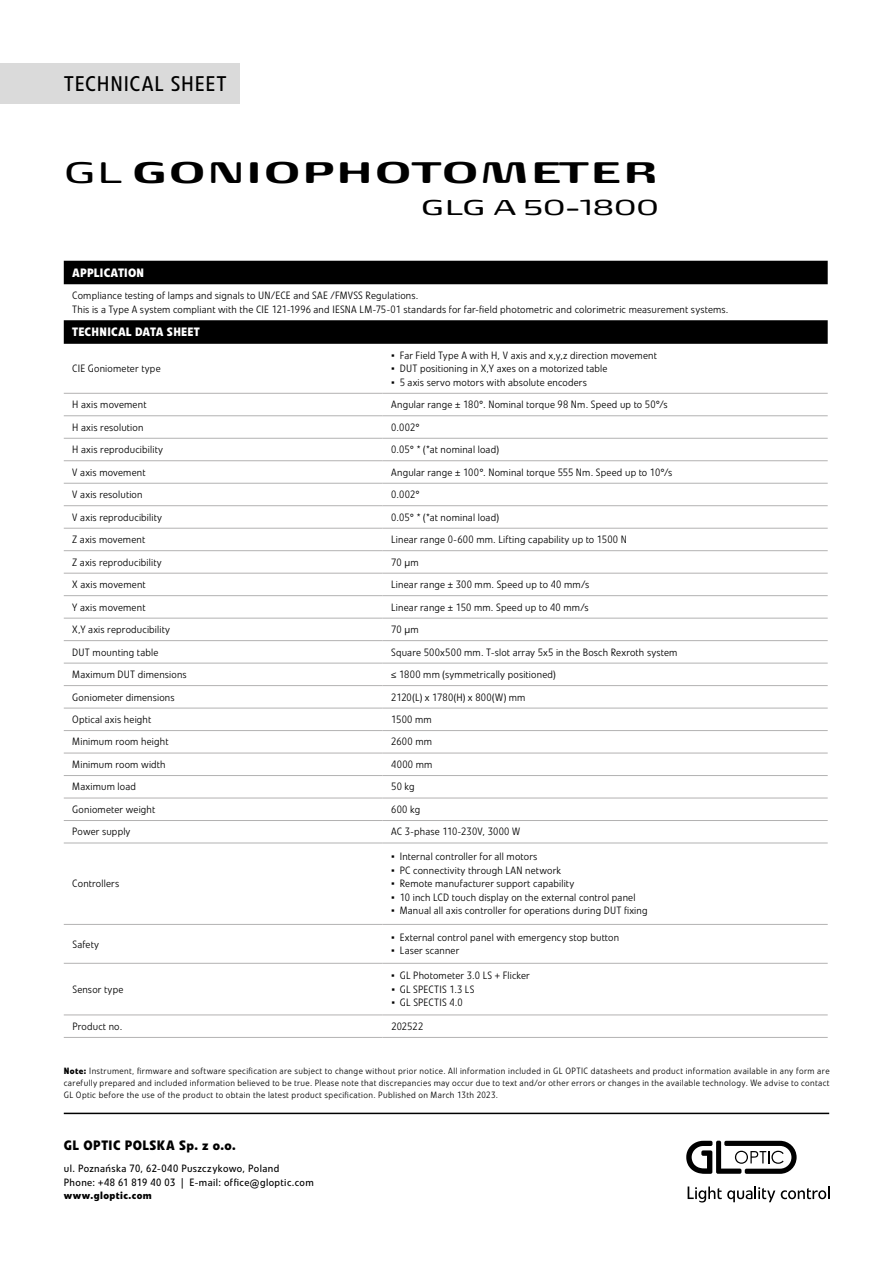
<style>
.page{position:relative;width:893px;height:1263px;background:#fff}
.page>*{position:absolute;margin:0;border:0;box-sizing:border-box;transform-origin:0 0}
.t1{font:900 37.35px "FP Head Pro";letter-spacing:.065em;color:#000}
.t2{font:27px "FP Head Pro";letter-spacing:.02em;color:#000}
.t3{font:21px "Veto Com";letter-spacing:.04em;color:#000}
.t4{font:700 13.5px "Veto Com";letter-spacing:.035em;color:#000}
.t5{font:700 12px "Veto Com";letter-spacing:.02em;color:#fff}
.t6{font:300 10.5px/13.5px "Veto Com";letter-spacing:.015em;color:#000}
.t7{font:10.5px/13.5px "Veto Com";letter-spacing:.035em;color:#000}
.t8{font:700 10.5px "Veto Com";letter-spacing:.04em;color:#000}
.t9{font:300 9px/12px "Veto Com";letter-spacing:.04em;color:#000;text-align:justify}
.s1{font-weight:400}
.s2{font-family:"Verdana";font-weight:400}
.s3{font-weight:700}
</style>
<div class="page">
<svg style="left:686px;top:1141px;width:111px;height:33px"></svg>
<svg style="left:688px;top:1186px;width:87px;height:16px"></svg>
<svg style="left:781px;top:1186px;width:49px;height:13px"></svg>
<div style="left:0;top:64px;width:239px;height:40px;background:#dadada"></div>
<hr style="left:64px;top:1113px;width:765px;height:1px;background:#000">
<svg style="left:64px;top:261px;width:764px;height:83px;fill:#000"></svg>
<hr style="left:64px;top:415px;width:319px;height:1px;background:#b3b2b2">
<hr style="left:383px;top:415px;width:445px;height:1px;background:#b3b2b2">
<hr style="left:64px;top:438px;width:319px;height:1px;background:#b3b2b2">
<hr style="left:383px;top:438px;width:445px;height:1px;background:#b3b2b2">
<hr style="left:64px;top:460px;width:319px;height:1px;background:#b3b2b2">
<hr style="left:383px;top:460px;width:445px;height:1px;background:#b3b2b2">
<hr style="left:64px;top:483px;width:319px;height:1px;background:#b3b2b2">
<hr style="left:383px;top:483px;width:445px;height:1px;background:#b3b2b2">
<hr style="left:64px;top:505px;width:319px;height:1px;background:#b3b2b2">
<hr style="left:383px;top:505px;width:445px;height:1px;background:#b3b2b2">
<hr style="left:64px;top:528px;width:319px;height:1px;background:#b3b2b2">
<hr style="left:383px;top:528px;width:445px;height:1px;background:#b3b2b2">
<hr style="left:64px;top:550px;width:319px;height:1px;background:#b3b2b2">
<hr style="left:383px;top:550px;width:445px;height:1px;background:#b3b2b2">
<hr style="left:64px;top:573px;width:319px;height:1px;background:#b3b2b2">
<hr style="left:383px;top:573px;width:445px;height:1px;background:#b3b2b2">
<hr style="left:64px;top:595px;width:319px;height:1px;background:#b3b2b2">
<hr style="left:383px;top:595px;width:445px;height:1px;background:#b3b2b2">
<hr style="left:64px;top:618px;width:319px;height:1px;background:#b3b2b2">
<hr style="left:383px;top:618px;width:445px;height:1px;background:#b3b2b2">
<hr style="left:64px;top:640px;width:319px;height:1px;background:#b3b2b2">
<hr style="left:383px;top:640px;width:445px;height:1px;background:#b3b2b2">
<hr style="left:64px;top:663px;width:319px;height:1px;background:#b3b2b2">
<hr style="left:383px;top:663px;width:445px;height:1px;background:#b3b2b2">
<hr style="left:64px;top:685px;width:319px;height:1px;background:#b3b2b2">
<hr style="left:383px;top:685px;width:445px;height:1px;background:#b3b2b2">
<hr style="left:64px;top:708px;width:319px;height:1px;background:#b3b2b2">
<hr style="left:383px;top:708px;width:445px;height:1px;background:#b3b2b2">
<hr style="left:64px;top:730px;width:319px;height:1px;background:#b3b2b2">
<hr style="left:383px;top:730px;width:445px;height:1px;background:#b3b2b2">
<hr style="left:64px;top:753px;width:319px;height:1px;background:#b3b2b2">
<hr style="left:383px;top:753px;width:445px;height:1px;background:#b3b2b2">
<hr style="left:64px;top:775px;width:319px;height:1px;background:#b3b2b2">
<hr style="left:383px;top:775px;width:445px;height:1px;background:#b3b2b2">
<hr style="left:64px;top:798px;width:319px;height:1px;background:#b3b2b2">
<hr style="left:383px;top:798px;width:445px;height:1px;background:#b3b2b2">
<hr style="left:64px;top:820px;width:319px;height:1px;background:#b3b2b2">
<hr style="left:383px;top:820px;width:445px;height:1px;background:#b3b2b2">
<hr style="left:64px;top:843px;width:319px;height:1px;background:#b3b2b2">
<hr style="left:383px;top:843px;width:445px;height:1px;background:#b3b2b2">
<hr style="left:64px;top:924px;width:319px;height:1px;background:#b3b2b2">
<hr style="left:383px;top:924px;width:445px;height:1px;background:#b3b2b2">
<hr style="left:64px;top:963px;width:319px;height:1px;background:#b3b2b2">
<hr style="left:383px;top:963px;width:445px;height:1px;background:#b3b2b2">
<hr style="left:64px;top:1015px;width:319px;height:1px;background:#b3b2b2">
<hr style="left:383px;top:1015px;width:445px;height:1px;background:#b3b2b2">
<hr style="left:64px;top:1037px;width:319px;height:1px;background:#b3b2b2">
<hr style="left:383px;top:1037px;width:445px;height:1px;background:#b3b2b2">
<hr style="left:64px;top:393px;width:319px;height:1px;background:#b3b2b2">
<hr style="left:383px;top:393px;width:445px;height:1px;background:#b3b2b2">
<h3 class="t3" style="left:64px;top:72px;width:164px">TECHNICAL SHEET</h3>
<h1 class="t1" style="left:65px;top:145px;width:594px"><span class="s1">GL</span> GONIOPHOTOMETER</h1>
<h2 class="t2" style="left:421px;top:189px;width:238px">GLG A 50-1800</h2>
<p class="t5" style="left:72px;top:265px;width:73px">APPLICATION</p>
<p class="t6" style="left:72px;top:289px;width:658px">Compliance testing of lamps and signals to UN/ECE and SAE /FMVSS Regulations.<br>This is a Type A system compliant with the CIE 121-1996 and IESNA LM-75-01 standards for far-field photometric and colorimetric measurement systems.</p>
<p class="t5" style="left:72px;top:324px;width:129px">TECHNICAL DATA SHEET</p>
<p class="t6" style="left:72px;top:362px;width:90px">CIE Goniometer type</p>
<p class="t6" style="left:391px;top:349px;width:267px"><span class="s2">▪</span> Far Field Type A with H, V axis and x,y,z direction movement</p>
<p class="t6" style="left:391px;top:362px;width:218px"><span class="s2">▪</span> DUT positioning in X,Y axes on a motorized table</p>
<p class="t6" style="left:391px;top:376px;width:197px"><span class="s2">▪</span> 5 axis servo motors with absolute encoders</p>
<p class="t6" style="left:72px;top:398px;width:76px">H axis movement</p>
<p class="t6" style="left:391px;top:398px;width:278px">Angular range ± 180°. Nominal torque 98 Nm. Speed up to 50°/s</p>
<p class="t6" style="left:72px;top:421px;width:73px">H axis resolution</p>
<p class="t6" style="left:391px;top:421px;width:30px">0.002°</p>
<p class="t6" style="left:72px;top:443px;width:92px">H axis reproducibility</p>
<p class="t6" style="left:391px;top:443px;width:109px">0.05° * (*at nominal load)</p>
<p class="t6" style="left:72px;top:466px;width:75px">V axis movement</p>
<p class="t6" style="left:391px;top:466px;width:283px">Angular range ± 100°. Nominal torque 555 Nm. Speed up to 10°/s</p>
<p class="t6" style="left:72px;top:488px;width:72px">V axis resolution</p>
<p class="t6" style="left:391px;top:488px;width:30px">0.002°</p>
<p class="t6" style="left:72px;top:510px;width:91px">V axis reproducibility</p>
<p class="t6" style="left:391px;top:510px;width:109px">0.05° * (*at nominal load)</p>
<p class="t6" style="left:72px;top:533px;width:74px">Z axis movement</p>
<p class="t6" style="left:391px;top:533px;width:237px">Linear range 0-600 mm. Lifting capability up to 1500 N</p>
<p class="t6" style="left:72px;top:555px;width:91px">Z axis reproducibility</p>
<p class="t6" style="left:391px;top:555px;width:29px">70 μm</p>
<p class="t6" style="left:72px;top:578px;width:75px">X axis movement</p>
<p class="t6" style="left:391px;top:578px;width:200px">Linear range ± 300 mm. Speed up to 40 mm/s</p>
<p class="t6" style="left:72px;top:600px;width:75px">Y axis movement</p>
<p class="t6" style="left:391px;top:600px;width:199px">Linear range ± 150 mm. Speed up to 40 mm/s</p>
<p class="t6" style="left:72px;top:623px;width:99px">X,Y axis reproducibility</p>
<p class="t6" style="left:391px;top:623px;width:29px">70 μm</p>
<p class="t6" style="left:72px;top:645px;width:88px">DUT mounting table</p>
<p class="t6" style="left:391px;top:645px;width:288px">Square 500x500 mm. T-slot array 5x5 in the Bosch Rexroth system</p>
<p class="t6" style="left:72px;top:668px;width:116px">Maximum DUT dimensions</p>
<p class="t6" style="left:391px;top:668px;width:166px">≤ 1800 mm (symmetrically positioned)</p>
<p class="t6" style="left:72px;top:690px;width:104px">Goniometer dimensions</p>
<p class="t6" style="left:391px;top:690px;width:136px">2120(L) x 1780(H) x 800(W) mm</p>
<p class="t6" style="left:72px;top:713px;width:80px">Optical axis height</p>
<p class="t6" style="left:391px;top:713px;width:42px">1500 mm</p>
<p class="t6" style="left:72px;top:735px;width:98px">Minimum room height</p>
<p class="t6" style="left:391px;top:735px;width:42px">2600 mm</p>
<p class="t6" style="left:72px;top:758px;width:95px">Minimum room width</p>
<p class="t6" style="left:391px;top:758px;width:43px">4000 mm</p>
<p class="t6" style="left:72px;top:780px;width:65px">Maximum load</p>
<p class="t6" style="left:391px;top:780px;width:25px">50 kg</p>
<p class="t6" style="left:72px;top:803px;width:84px">Goniometer weight</p>
<p class="t6" style="left:391px;top:803px;width:30px">600 kg</p>
<p class="t6" style="left:72px;top:825px;width:60px">Power supply</p>
<p class="t6" style="left:391px;top:825px;width:130px">AC 3-phase 110-230V, 3000 W</p>
<p class="t6" style="left:72px;top:877px;width:49px">Controllers</p>
<p class="t6" style="left:72px;top:937px;width:28px">Safety</p>
<p class="t6" style="left:72px;top:983px;width:53px">Sensor type</p>
<p class="t6" style="left:391px;top:850px;width:148px"><span class="s2">▪</span> Internal controller for all motors</p>
<p class="t6" style="left:391px;top:864px;width:171px"><span class="s2">▪</span> PC connectivity through LAN network</p>
<p class="t6" style="left:391px;top:877px;width:185px"><span class="s2">▪</span> Remote manufacturer support capability</p>
<p class="t6" style="left:391px;top:891px;width:246px"><span class="s2">▪</span> 10 inch LCD touch display on the external control panel</p>
<p class="t6" style="left:391px;top:904px;width:258px"><span class="s2">▪</span> Manual all axis controller for operations during DUT fixing</p>
<p class="t6" style="left:391px;top:931px;width:229px"><span class="s2">▪</span> External control panel with emergency stop button</p>
<p class="t6" style="left:391px;top:944px;width:70px"><span class="s2">▪</span> Laser scanner</p>
<p class="t6" style="left:391px;top:969px;width:140px"><span class="s2">▪</span> GL Photometer 3.0 LS + Flicker</p>
<p class="t6" style="left:391px;top:983px;width:85px"><span class="s2">▪</span> GL SPECTIS 1.3 LS</p>
<p class="t6" style="left:391px;top:996px;width:73px"><span class="s2">▪</span> GL SPECTIS 4.0</p>
<p class="t6" style="left:72px;top:1020px;width:51px">Product no.</p>
<p class="t6" style="left:391px;top:1020px;width:33px">202522</p>
<p class="t9" style="left:64px;top:1065px;width:767px"><span class="s3">Note:</span> Instrument, firmware and software specification are subject to change without prior notice. All information included in GL OPTIC datasheets and product information available in any form are carefully prepared and included information believed to be true. Please note that discrepancies may occur due to text and/or other errors or changes in the available technology. We advise to contact GL Optic before the use of the product to obtain the latest product specification. Published on March 13th 2023.</p>
<p class="t4" style="left:64px;top:1137px;width:174px">GL OPTIC POLSKA Sp. z o.o.</p>
<p class="t7" style="left:64px;top:1162px;width:252px">ul. Poznańska 70, 62-040 Puszczykowo, Poland<br>Phone: +48 61 819 40 03 | E-mail: office@gloptic.com</p>
<p class="t8" style="left:64px;top:1189px;width:90px">www.gloptic.com</p>
</div>
